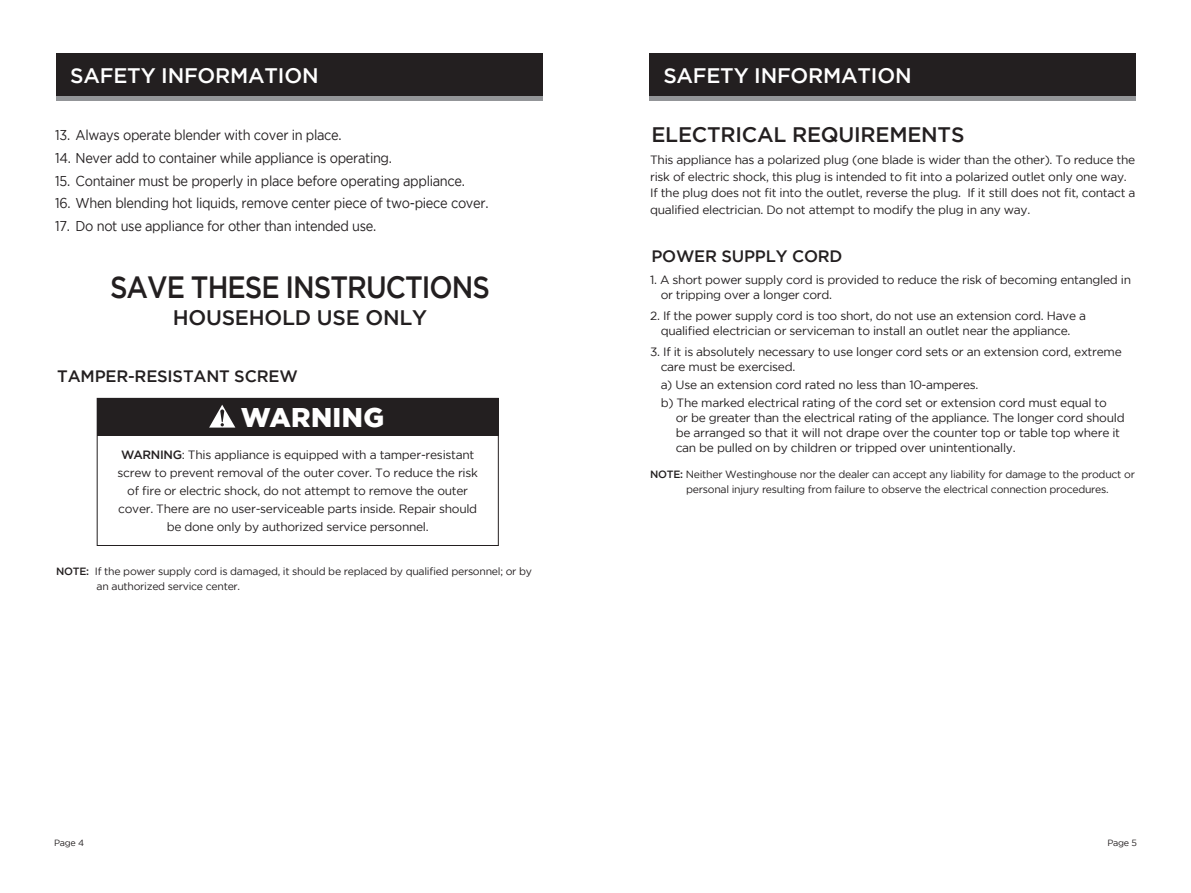
<style>
.page{position:relative;width:1191px;height:893px;background:#fff}
.page>*{position:absolute;margin:0;border:0;box-sizing:border-box;transform-origin:0 0}
.t1{font:500 30.75px "Gotham";color:#231f20;scale:.89 1}
.t2{font:900 27px "Gotham";color:#fff}
.t3{font:500 21px "Gotham";letter-spacing:-.01em;color:#231f20}
.t4{font:500 21px "Gotham";letter-spacing:-.01em;color:#fff}
.t5{font:500 16.5px "Gotham";letter-spacing:-.01em;color:#231f20}
.t6{font:14.25px "Gotham";letter-spacing:-.025em;color:#231f20;scale:.9 1}
.t7{font:12px/15px "Gotham";letter-spacing:-.025em;color:#231f20}
.t8{font:500 12px "Gotham";color:#231f20}
.t9{font:10.5px/15px "Gotham";letter-spacing:-.025em;color:#231f20}
.t10{font:500 10.5px "Gotham";color:#231f20}
.t11{font:9px "Gotham";letter-spacing:-.025em;color:#231f20}
.s1{font-weight:500}
</style>
<div class="page">
<div style="left:57px;top:58px;width:486px;height:42px;background:#939598"></div>
<div style="left:57px;top:54px;width:486px;height:42px;background:#231f20"></div>
<div style="left:97px;top:398px;width:401px;height:37px;background:#231f20"></div>
<div style="left:97px;top:398px;width:402px;height:148px;border:1px solid #231f20"></div>
<svg style="left:209px;top:405px;width:26px;height:23px"></svg>
<div style="left:649px;top:58px;width:486px;height:42px;background:#939598"></div>
<div style="left:649px;top:54px;width:486px;height:42px;background:#231f20"></div>
<h3 class="t4" style="left:70px;top:63px;width:250px">SAFETY INFORMATION</h3>
<p class="t6" style="left:55px;top:128px;width:320px">13. Always operate blender with cover in place.</p>
<p class="t6" style="left:55px;top:150px;width:375px">14. Never add to container while appliance is operating.</p>
<p class="t6" style="left:55px;top:173px;width:456px">15. Container must be properly in place before operating appliance.</p>
<p class="t6" style="left:55px;top:195px;width:483px">16. When blending hot liquids, remove center piece of two-piece cover.</p>
<p class="t6" style="left:55px;top:218px;width:358px">17. Do not use appliance for other than intended use.</p>
<h1 class="t1" style="left:110px;top:269px;width:152px">SAVE THESE</h1>
<h1 class="t1" style="left:286px;top:269px;width:20px">INSTRUCTIONS</h1>
<h3 class="t3" style="left:173px;top:305px;width:32px">HOUSE</h3>
<h3 class="t3" style="left:249px;top:305px;width:83px">HOLD USE</h3>
<h3 class="t3" style="left:365px;top:305px;width:63px">ON LY</h3>
<h3 class="t5" style="left:57px;top:366px;width:13px">TAM</h3>
<h3 class="t5" style="left:95px;top:366px;width:200px">PER-RESISTANT SCREW</h3>
<h2 class="t2" style="left:241px;top:402px;width:22px">WARNING</h2>
<p class="t8" style="left:121px;top:448px;width:22px">WARNING</p>
<p class="t7" style="left:182px;top:447px;width:294px">: This appliance is equipped with a tamper-resistant</p>
<p class="t7" style="left:117px;top:465px;width:362px">screw to prevent removal of the outer cover. To reduce the risk</p>
<p class="t7" style="left:127px;top:483px;width:342px">of fire or electric shock, do not attempt to remove the outer</p>
<p class="t7" style="left:118px;top:501px;width:360px">cover. There are no user-serviceable parts inside. Repair should</p>
<p class="t7" style="left:167px;top:519px;width:263px">be done only by authorized service personnel.</p>
<p class="t10" style="left:56px;top:565px;width:9px">NOTE</p>
<p class="t9" style="left:97px;top:563px;width:437px;text-indent:-10px"><span class="s1">:</span> If the power supply cord is damaged, it should be replaced by qualified personnel; or by an authorized service center.</p>
<h3 class="t4" style="left:663px;top:63px;width:250px">SAFETY INFORMATION</h3>
<h3 class="t3" style="left:651px;top:123px;width:41px">ELECTRICA</h3>
<h3 class="t3" style="left:773px;top:123px;width:80px">L REQUIREMENTS</h3>
<p class="t7" style="left:650px;top:152px;width:487px;line-height:16.5px">This appliance has a polarized plug (one blade is wider than the other). To reduce the risk of electric shock, this plug is intended to fit into a polarized outlet only one way.<br>If the plug does not fit into the outlet, reverse the plug. If it still does not fit, contact a qualified electrician. Do not attempt to modify the plug in any way.</p>
<h3 class="t5" style="left:651px;top:246px;width:82px">POWER SUPP</h3>
<h3 class="t5" style="left:766px;top:246px;width:40px">LY CORD</h3>
<p class="t7" style="left:660px;top:272px;width:472px;text-indent:-10px">1. A short power supply cord is provided to reduce the risk of becoming entangled in or tripping over a longer cord.</p>
<p class="t7" style="left:650px;top:308px;width:437px;text-align:center">2. If the power supply cord is too short, do not use an extension cord. Have a qualified electrician or serviceman to install an outlet near the appliance.</p>
<p class="t7" style="left:660px;top:344px;width:462px;text-indent:-10px">3. If it is absolutely necessary to use longer cord sets or an extension cord, extreme care must be exercised.</p>
<p class="t7" style="left:660px;top:376px;width:448px;line-height:18px">a) Use an extension cord rated no less than 10-amperes.<br>b) The marked electrical rating of the cord set or extension cord must equal to</p>
<p class="t7" style="left:675px;top:410px;width:450px">or be greater than the electrical rating of the appliance. The longer cord should be arranged so that it will not drape over the counter top or table top where it can be pulled on by children or tripped over unintentionally.</p>
<p class="t10" style="left:650px;top:468px;width:9px">NOTE</p>
<p class="t9" style="left:686px;top:466px;width:450px;text-indent:-6px"><span class="s1">:</span> Neither Westinghouse nor the dealer can accept any liability for damage to the product or personal injury resulting from failure to observe the electrical connection procedures.</p>
<p class="t11" style="left:54px;top:837px;width:32px">Page 4</p>
<p class="t11" style="left:1107px;top:837px;width:31px">Page 5</p>
</div>
